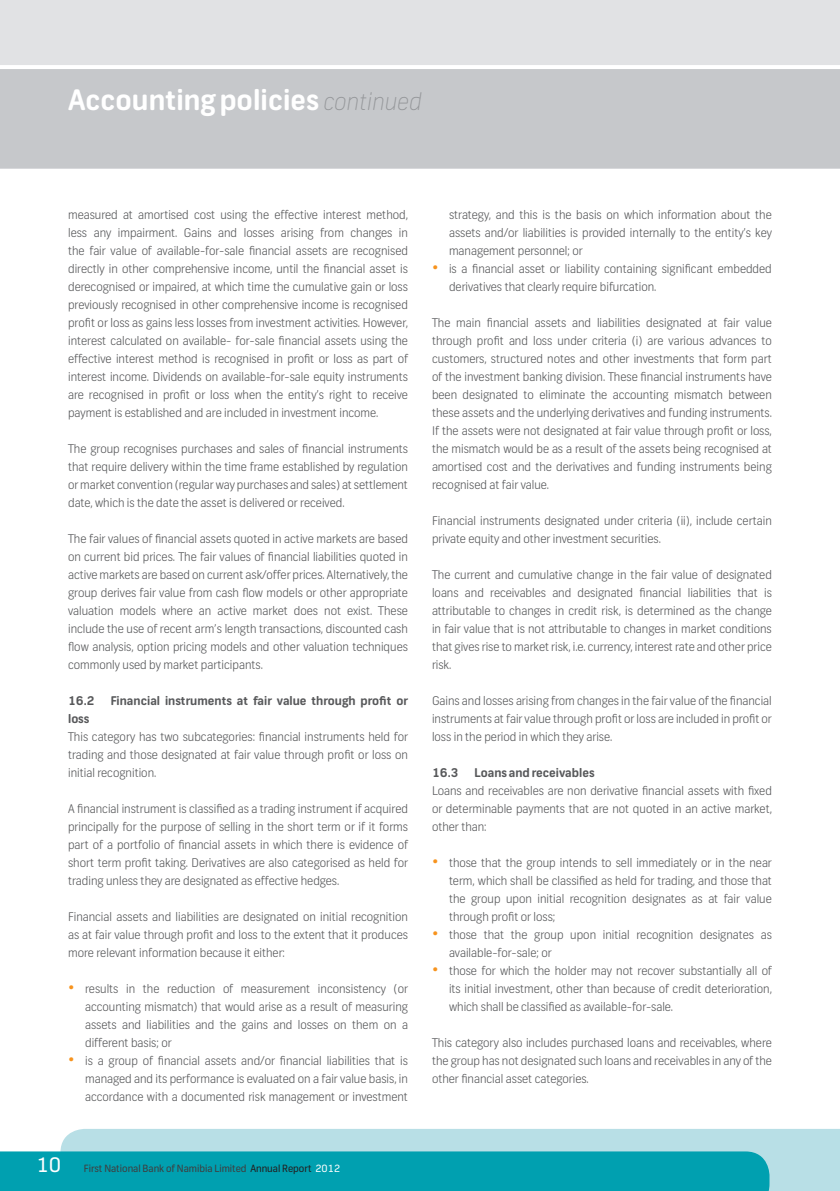
<style>
.page{position:relative;width:840px;height:1191px;background:#fff}
.page>*{position:absolute;margin:0;border:0;box-sizing:border-box;transform-origin:0 0}
.t1{font:700 28px "FNB Sans";color:#fff}
.bodycopy{font:300 12px/18px "FNB Sans";color:#57585a;text-align:justify}
.bodycopy_bold{font:700 12px "FNB Sans";color:#57585a}
.t2{font:10px "FNB Sans";color:#3e3e3f}
.s1{font-weight:100;font-style:italic;font-size:24px;color:#939598}
.s2{font-size:18px;color:#f7931d}
.s3{font-size:20px;color:#fff}
.s4{color:#231f20}
.s5{color:#fff}
</style>
<div class="page">
<svg style="left:0;top:0;width:839px;height:169px;background:#d0d2d4"></svg>
<div style="left:60px;top:1129px;width:779px;height:62px;background:#b8dfe6"></div>
<div style="left:0;top:1151px;width:769px;height:40px;background:#00a0b0"></div>
<hr style="left:0;top:65px;width:839px;height:4px;background:#fff">
<svg style="left:839px;top:0;width:1px;height:169px"></svg>
<svg style="left:839px;top:1129px;width:1px;height:62px"></svg>
<p class="t1" style="left:68px;top:83px;width:355px">Accounting policies <span class="s1">continued</span></p>
<p class="bodycopy" style="left:68px;top:206px;width:341px">measured at amortised cost using the effective interest method, less any impairment. Gains and losses arising from changes in the fair value of available-for-sale financial assets are recognised directly in other comprehensive income, until the financial asset is derecognised or impaired, at which time the cumulative gain or loss previously recognised in other comprehensive income is recognised profit or loss as gains less losses from investment activities. However, interest calculated on available- for-sale financial assets using the effective interest method is recognised in profit or loss as part of interest income. Dividends on available-for-sale equity instruments are recognised in profit or loss when the entity’s right to receive payment is established and are included in investment income.</p>
<p class="bodycopy" style="left:68px;top:440px;width:341px">The group recognises purchases and sales of financial instruments that require delivery within the time frame established by regulation or market convention (regular way purchases and sales) at settlement date, which is the date the asset is delivered or received.</p>
<p class="bodycopy" style="left:68px;top:530px;width:341px">The fair values of financial assets quoted in active markets are based on current bid prices. The fair values of financial liabilities quoted in active markets are based on current ask/offer prices. Alternatively, the group derives fair value from cash flow models or other appropriate valuation models where an active market does not exist. These include the use of recent arm’s length transactions, discounted cash flow analysis, option pricing models and other valuation techniques commonly used by market participants.</p>
<p class="bodycopy_bold" style="left:68px;top:693px;width:28px">16.2</p>
<p class="bodycopy_bold" style="left:111px;top:693px;width:298px">Financial instruments at fair value through profit or</p>
<p class="bodycopy_bold" style="left:68px;top:711px;width:23px">loss</p>
<p class="bodycopy" style="left:68px;top:728px;width:341px">This category has two subcategories: financial instruments held for trading and those designated at fair value through profit or loss on initial recognition.</p>
<p class="bodycopy" style="left:68px;top:800px;width:341px">A financial instrument is classified as a trading instrument if acquired principally for the purpose of selling in the short term or if it forms part of a portfolio of financial assets in which there is evidence of short term profit taking. Derivatives are also categorised as held for trading unless they are designated as effective hedges.</p>
<p class="bodycopy" style="left:68px;top:908px;width:341px">Financial assets and liabilities are designated on initial recognition as at fair value through profit and loss to the extent that it produces more relevant information because it either:</p>
<p class="bodycopy" style="left:85px;top:980px;width:324px;text-indent:-17px"><span class="s2">•</span> results in the reduction of measurement inconsistency (or accounting mismatch) that would arise as a result of measuring assets and liabilities and the gains and losses on them on a different basis; or</p>
<p class="bodycopy" style="left:85px;top:1052px;width:324px;text-indent:-17px"><span class="s2">•</span> is a group of financial assets and/or financial liabilities that is managed and its performance is evaluated on a fair value basis, in accordance with a documented risk management or investment</p>
<p class="t2" style="left:36px;top:1162px;width:305px"><span class="s3">10</span> First National Bank of Namibia Limited <span class="s4">Annual Report</span> <span class="s5">2012</span></p>
<p class="bodycopy" style="left:449px;top:206px;width:324px">strategy, and this is the basis on which information about the assets and/or liabilities is provided internally to the entity’s key management personnel; or</p>
<p class="bodycopy" style="left:449px;top:260px;width:324px;text-indent:-17px"><span class="s2">•</span> is a financial asset or liability containing significant embedded derivatives that clearly require bifurcation.</p>
<p class="bodycopy" style="left:432px;top:314px;width:341px">The main financial assets and liabilities designated at fair value through profit and loss under criteria (i) are various advances to customers, structured notes and other investments that form part of the investment banking division. These financial instruments have been designated to eliminate the accounting mismatch between these assets and the underlying derivatives and funding instruments.<br>If the assets were not designated at fair value through profit or loss, the mismatch would be as a result of the assets being recognised at amortised cost and the derivatives and funding instruments being recognised at fair value.</p>
<p class="bodycopy" style="left:432px;top:512px;width:341px">Financial instruments designated under criteria (ii), include certain private equity and other investment securities.</p>
<p class="bodycopy" style="left:432px;top:566px;width:341px">The current and cumulative change in the fair value of designated loans and receivables and designated financial liabilities that is attributable to changes in credit risk, is determined as the change in fair value that is not attributable to changes in market conditions that gives rise to market risk, i.e. currency, interest rate and other price risk.</p>
<p class="bodycopy" style="left:432px;top:692px;width:341px">Gains and losses arising from changes in the fair value of the financial instruments at fair value through profit or loss are included in profit or loss in the period in which they arise.</p>
<p class="bodycopy_bold" style="left:432px;top:765px;width:28px">16.3</p>
<p class="bodycopy_bold" style="left:474px;top:765px;width:122px">Loans and receivables</p>
<p class="bodycopy" style="left:432px;top:782px;width:341px">Loans and receivables are non derivative financial assets with fixed or determinable payments that are not quoted in an active market, other than:</p>
<p class="bodycopy" style="left:449px;top:854px;width:324px;text-indent:-17px"><span class="s2">•</span> those that the group intends to sell immediately or in the near term, which shall be classified as held for trading, and those that the group upon initial recognition designates as at fair value through profit or loss;</p>
<p class="bodycopy" style="left:449px;top:926px;width:324px;text-indent:-17px"><span class="s2">•</span> those that the group upon initial recognition designates as available-for-sale; or</p>
<p class="bodycopy" style="left:449px;top:962px;width:324px;text-indent:-17px"><span class="s2">•</span> those for which the holder may not recover substantially all of its initial investment, other than because of credit deterioration, which shall be classified as available-for-sale.</p>
<p class="bodycopy" style="left:432px;top:1034px;width:341px">This category also includes purchased loans and receivables, where the group has not designated such loans and receivables in any of the other financial asset categories.</p>
</div>
